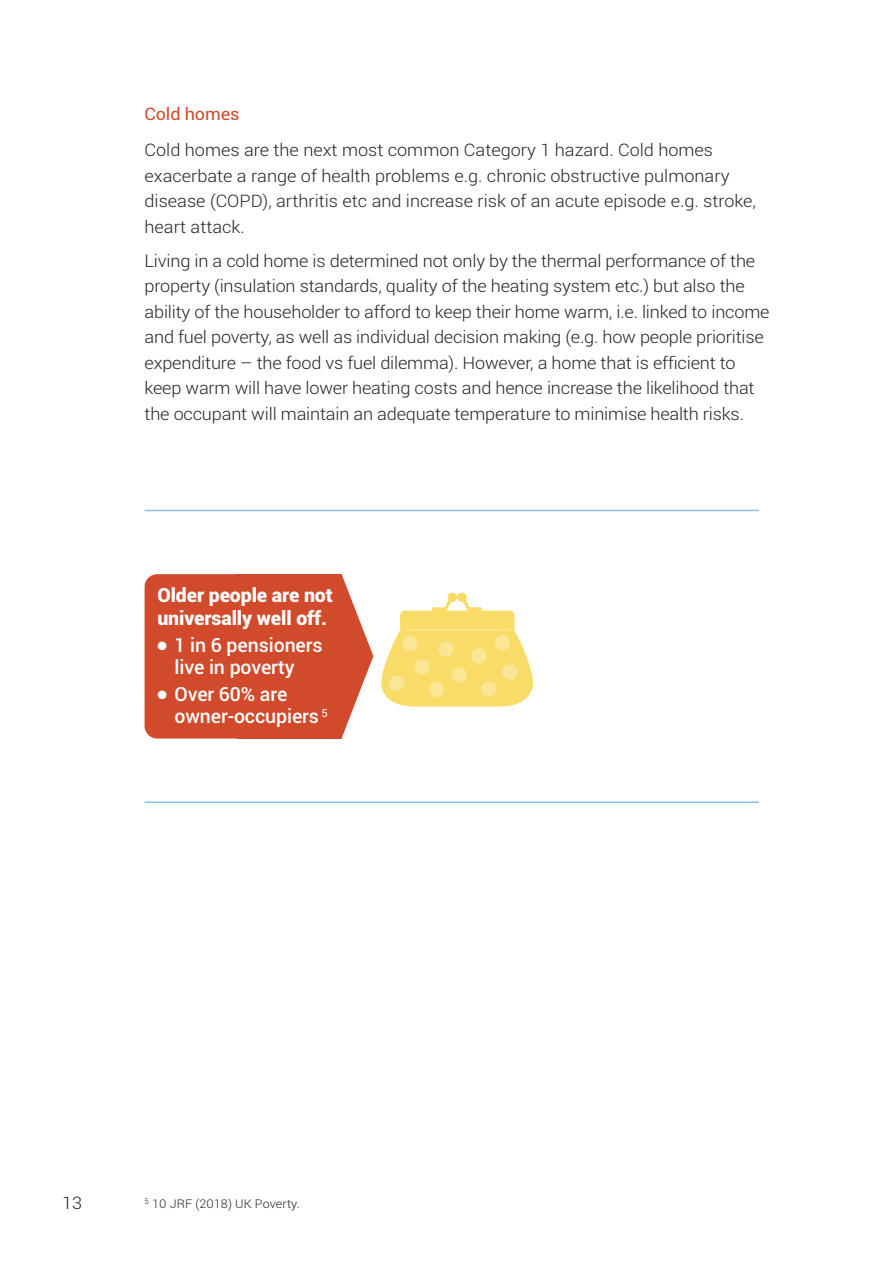
<style>
.page{position:relative;width:893px;height:1263px;background:#fff}
.page>*{position:absolute;margin:0;border:0;box-sizing:border-box;transform-origin:0 0}
.t1{font:500 19.5px/22.5px "Roboto";letter-spacing:-.005em;color:#fff;text-align:center}
.t2{font:900 19.5px/23.1px "Roboto";letter-spacing:-.005em;color:#fff}
.t3{font:300 17.25px/25.5px "Roboto";letter-spacing:-.01em;color:#272526;scale:1.05 1}
.t4{font:17.25px "Roboto";letter-spacing:-.01em;color:#d14a2b;scale:1.05 1}
.t5{font:300 12px "Roboto";letter-spacing:.005em;color:#272526;scale:1.05 1}
.t6{font:300 7.95px "Roboto";color:#272526}
</style>
<div class="page">
<div style="left:145px;top:574px;width:163px;height:164px;background:#d14a2b;border-radius:13px"></div>
<div style="left:238px;top:574px;width:104px;height:164px;background:#d14a2b"></div>
<svg style="left:342px;top:575px;width:31px;height:163px"></svg>
<div style="left:400px;top:611px;width:115px;height:20px;background:#f9dc67;border-radius:5px"></div>
<svg style="left:432px;top:607px;width:15px;height:4px"></svg>
<svg style="left:467px;top:607px;width:15px;height:4px"></svg>
<div style="left:448px;top:593px;width:9px;height:9px;background:#f9dc67;border-radius:50%"></div>
<div style="left:457px;top:592px;width:10px;height:10px;background:#f9dc67;border-radius:50%"></div>
<svg style="left:381px;top:629px;width:152px;height:77px;background:#f9e078"></svg>
<svg style="left:443px;top:599px;width:9px;height:12px"></svg>
<svg style="left:463px;top:599px;width:8px;height:12px"></svg>
<hr style="left:405px;top:629px;width:104px;height:1px;background:#fae694">
<div style="left:389px;top:676px;width:15px;height:15px;background:#fae694;border-radius:50%"></div>
<div style="left:414px;top:659px;width:16px;height:15px;background:#fae694;border-radius:50%"></div>
<div style="left:402px;top:636px;width:16px;height:15px;background:#fae694;border-radius:50%"></div>
<div style="left:429px;top:682px;width:15px;height:15px;background:#fae694;border-radius:50%"></div>
<div style="left:471px;top:648px;width:15px;height:16px;background:#fae694;border-radius:50%"></div>
<div style="left:502px;top:664px;width:15px;height:16px;background:#fae694;border-radius:50%"></div>
<div style="left:451px;top:667px;width:16px;height:15px;background:#fae694;border-radius:50%"></div>
<div style="left:481px;top:681px;width:15px;height:15px;background:#fae694;border-radius:50%"></div>
<div style="left:438px;top:641px;width:16px;height:16px;background:#fae694;border-radius:50%"></div>
<div style="left:495px;top:635px;width:15px;height:15px;background:#fae694;border-radius:50%"></div>
<hr style="left:145px;top:801px;width:614px;height:2px;background:#88c3ee">
<hr style="left:145px;top:510px;width:614px;height:1px;background:#88c3ee">
<p class="t4" style="left:145px;top:104px;width:92px">Cold homes</p>
<p class="t3" style="left:145px;top:138px;width:584px">Cold homes are the next most common Category 1 hazard. Cold homes exacerbate a range of health problems e.g. chronic obstructive pulmonary disease (COPD), arthritis etc and increase risk of an acute episode e.g. stroke, heart attack.</p>
<p class="t3" style="left:145px;top:248px;width:597px">Living in a cold home is determined not only by the thermal performance of the property (insulation standards, quality of the heating system etc.) but also the ability of the householder to afford to keep their home warm, i.e. linked to income and fuel poverty, as well as individual decision making (e.g. how people prioritise expenditure – the food vs fuel dilemma). However, a home that is efficient to keep warm will have lower heating costs and hence increase the likelihood that the occupant will maintain an adequate temperature to minimise health risks.</p>
<p class="t2" style="left:157px;top:583px;width:177px">Older people are not universally well off.</p>
<p class="t1" style="left:157px;top:633px;width:167px">● 1 in 6 pensioners live in poverty</p>
<p class="t1" style="left:174px;top:683px;width:155px;text-align:left;text-indent:-17px">● Over 60% are owner-occupiers <sup>5</sup></p>
<p class="t3" style="left:62px;top:1190px;width:21px">13</p>
<p class="t5" style="left:152px;top:1197px;width:142px">10 JRF (2018) UK Poverty.</p>
<p class="t6" style="left:145px;top:1196px;width:6px">5</p>
</div>
